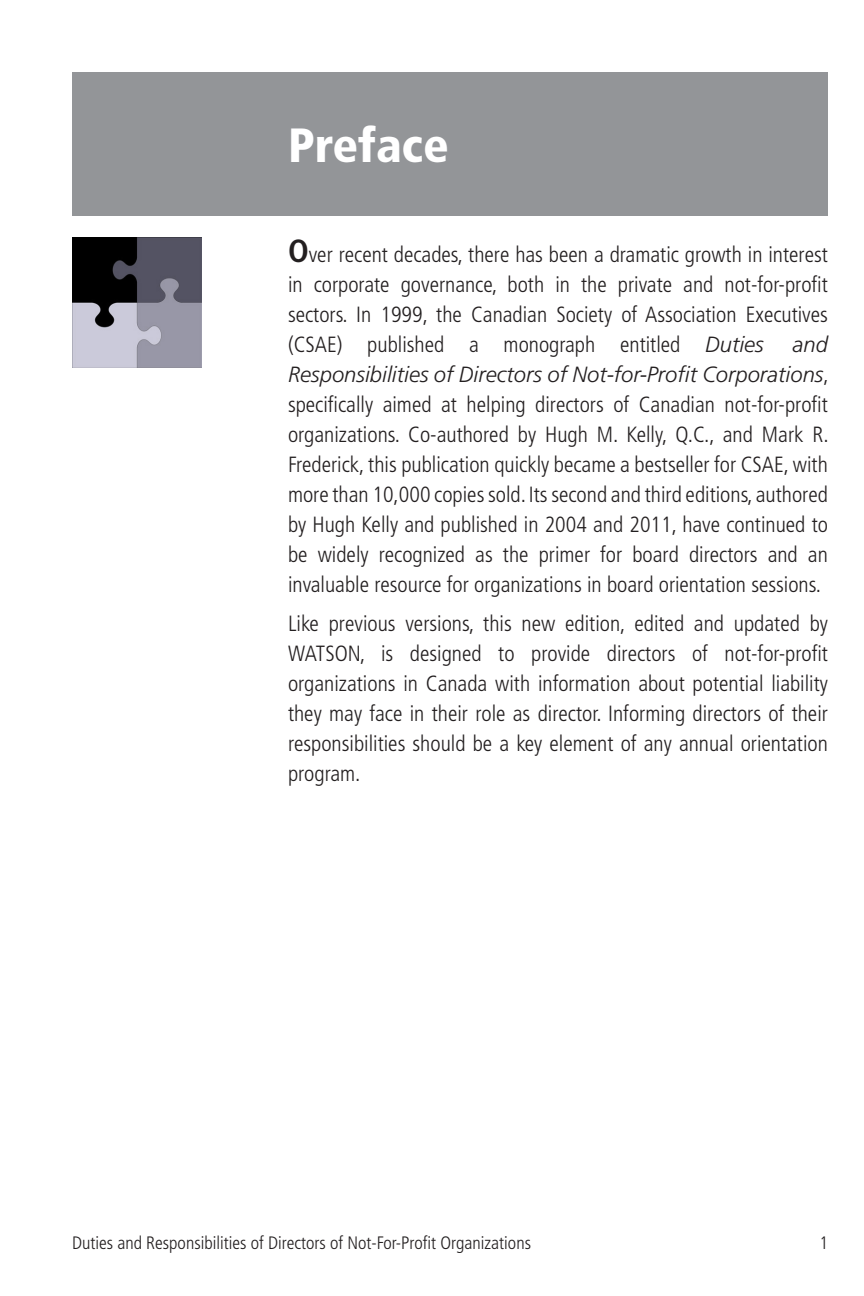
<style>
.page{position:relative;width:864px;height:1296px;background:#fff}
.page>*{position:absolute;margin:0;border:0;box-sizing:border-box;transform-origin:0 0}
.Title_Chapter{font:900 condensed 48px "Frutiger LT Std";color:#fff}
.Para_First{font:300 condensed 22px/30px "Frutiger LT Std";color:#231f20;text-align:justify}
.Para_Last{font:300 condensed 22px/30px "Frutiger LT Std";color:#231f20;text-align:justify}
.Footer_Right{font:300 condensed 18px "Frutiger LT Std";color:#231f20}
.s1{font-weight:700;font-size:32px}
.s2{font-style:italic;font-stretch:normal}
</style>
<div class="page">
<div style="left:72px;top:72px;width:756px;height:144px;background:#939598"></div>
<img style="left:72px;top:238px;width:130px;height:129px">
<p class="Title_Chapter" style="left:288px;top:116px;width:162px">Preface</p>
<p class="Para_First" style="left:288px;top:239px;width:542px"><span class="s1">O</span>ver recent decades, there has been a dramatic growth in interest in corporate governance, both in the private and not-for-profit sectors. In 1999, the Canadian Society of Association Executives (CSAE) published a monograph entitled <span class="s2">Duties</span></p>
<p class="Para_First" style="left:288px;top:329px;width:542px;text-indent:505px"><span class="s2">and Responsibilities of Directors of Not-for-Profit Corporations</span>, specifically aimed at helping directors of Canadian not-for-profit organizations. Co-authored by Hugh M. Kelly, Q.C., and Mark R.<br>Frederick, this publication quickly became a bestseller for CSAE, with more than 10,000 copies sold. Its second and third editions, authored by Hugh Kelly and published in 2004 and 2011, have continued to be widely recognized as the primer for board directors and an invaluable resource for organizations in board orientation sessions.</p>
<p class="Para_Last" style="left:288px;top:608px;width:542px">Like previous versions, this new edition, edited and updated by WATSON, is designed to provide directors of not-for-profit organizations in Canada with information about potential liability they may face in their role as director. Informing directors of their responsibilities should be a key element of any annual orientation program.</p>
<p class="Footer_Right" style="left:72px;top:1233px;width:461px">Duties and Responsibilities of Directors of Not-For-Profit Organizations</p>
<p class="Footer_Right" style="left:819px;top:1233px;width:10px">1</p>
</div>
